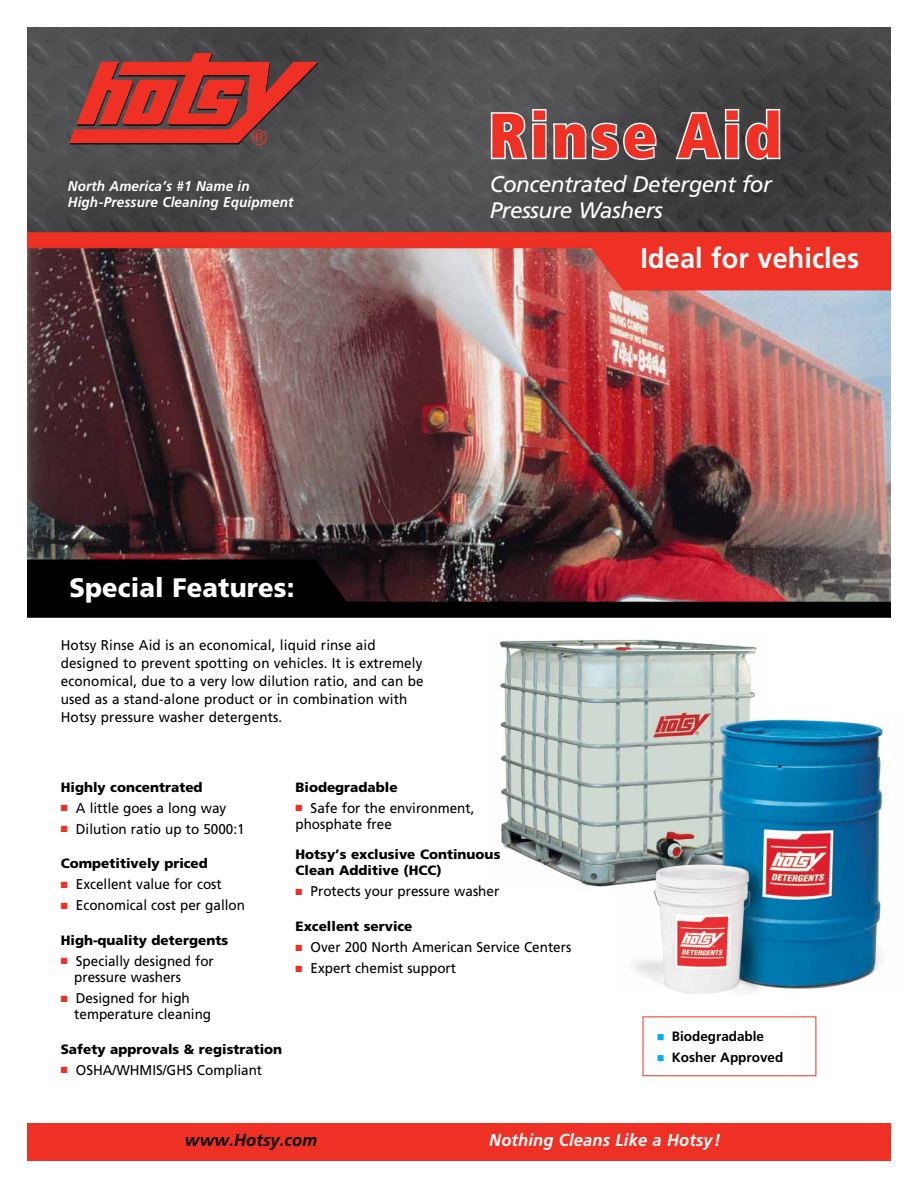
<style>
.page{position:relative;width:918px;height:1188px;background:#fff}
.page>*{position:absolute;margin:0;border:0;box-sizing:border-box;transform-origin:0 0}
.t1{font:900 condensed 63px "Frutiger LT Std";letter-spacing:.05em;color:#ee3124}
.t2{font:700 28.35px "Frutiger LT Std";letter-spacing:.005em;color:#fff;scale:.95 1}
.t3{font:900 26.85px "Frutiger CE";letter-spacing:.005em;color:#fff;scale:.95 1}
.t4{font:italic 22.5px/25.5px "Frutiger LT Std";letter-spacing:-.025em;color:#fff}
.t5{font:italic 700 17.4px "Frutiger LT Std";letter-spacing:.01em;color:#fff;scale:.95 1}
.t6{font:italic 700 17.4px "Frutiger LT Std";letter-spacing:.01em;color:#000;scale:.95 1}
.t7{font:14.1px/18px "Frutiger LT Std";color:#000;scale:.95 1}
.t8{font:italic 700 14.1px/16.5px "Frutiger LT Std";letter-spacing:.01em;color:#fff;scale:.95 1}
.t9{font:900 13.5px/16.5px "Frutiger CE";color:#000}
.t10{font:700 13.5px "Frutiger LT Std";color:#000}
.s1{color:#ee3124}
.s2{color:#00aeef}
</style>
<div class="page">
<img style="left:499px;top:639px;width:258px;height:248px">
<img style="left:614px;top:709px;width:273px;height:285px">
<img style="left:655px;top:720px;width:227px;height:273px">
<hr style="left:626px;top:650px;width:140px;height:1px;background:#fff">
<img style="left:27px;top:291px;width:864px;height:268px">
<img style="left:27px;top:27px;width:864px;height:205px">
<svg style="left:27px;top:559px;width:864px;height:59px;background:#34171a"></svg>
<svg style="left:69px;top:53px;width:250px;height:92px;background:#a13933"></svg>
<svg style="left:27px;top:232px;width:864px;height:59px;background:#c25049"></svg>
<div style="left:27px;top:1123px;width:864px;height:38px;background:#ee3124"></div>
<svg style="left:489px;top:107px;width:169px;height:54px"></svg>
<svg style="left:674px;top:107px;width:108px;height:54px"></svg>
<div style="left:643px;top:1017px;width:173px;height:59px;border:1px solid #ee3124"></div>
<h1 class="t1" style="left:488px;top:97px;width:295px">Rinse Aid</h1>
<p class="t8" style="left:68px;top:178px;width:239px">North America’s #1 Name in<br>High-Pressure Cleaning Equipment</p>
<h3 class="t4" style="left:490px;top:172px;width:284px">Concentrated Detergent for<br>Pressure Washers</h3>
<h2 class="t2" style="left:641px;top:242px;width:231px">Ideal for vehicles</h2>
<h3 class="t3" style="left:69px;top:571px;width:239px">Special Features:</h3>
<p class="t7" style="left:61px;top:637px;width:384px">Hotsy Rinse Aid is an economical, liquid rinse aid designed to prevent spotting on vehicles. It is extremely economical, due to a very low dilution ratio, and can be used as a stand-alone product or in combination with Hotsy pressure washer detergents.</p>
<p class="t9" style="left:61px;top:779px;width:143px">Highly concentrated</p>
<p class="t7" style="left:61px;top:799px;width:176px"><span class="s1">■</span> A little goes a long way</p>
<p class="t7" style="left:61px;top:820px;width:195px"><span class="s1">■</span> Dilution ratio up to 5000:1</p>
<p class="t9" style="left:61px;top:855px;width:149px">Competitively priced</p>
<p class="t7" style="left:61px;top:875px;width:171px"><span class="s1">■</span> Excellent value for cost</p>
<p class="t7" style="left:61px;top:896px;width:195px"><span class="s1">■</span> Economical cost per gallon</p>
<p class="t9" style="left:61px;top:932px;width:169px">High-quality detergents</p>
<p class="t7" style="left:74px;top:953px;width:148px;line-height:16.2px;text-indent:-14px"><span class="s1">■</span> Specially designed for pressure washers</p>
<p class="t7" style="left:74px;top:990px;width:146px;line-height:16.2px;text-indent:-14px"><span class="s1">■</span> Designed for high temperature cleaning</p>
<p class="t9" style="left:61px;top:1041px;width:223px">Safety approvals &amp; registration</p>
<p class="t7" style="left:61px;top:1061px;width:214px"><span class="s1">■</span> OSHA/WHMIS/GHS Compliant</p>
<p class="t9" style="left:296px;top:779px;width:104px">Biodegradable</p>
<p class="t7" style="left:296px;top:800px;width:190px;line-height:16.2px"><span class="s1">■</span> Safe for the environment, phosphate free</p>
<p class="t9" style="left:296px;top:846px;width:206px">Hotsy’s exclusive Continuous<br>Clean Additive (HCC)</p>
<p class="t7" style="left:296px;top:883px;width:216px"><span class="s1">■</span> Protects your pressure washer</p>
<p class="t9" style="left:296px;top:918px;width:119px">Excellent service</p>
<p class="t7" style="left:296px;top:938px;width:292px"><span class="s1">■</span> Over 200 North American Service Centers</p>
<p class="t7" style="left:296px;top:959px;width:171px"><span class="s1">■</span> Expert chemist support</p>
<p class="t10" style="left:657px;top:1028px;width:109px"><span class="s2">■</span> Biodegradable</p>
<p class="t10" style="left:657px;top:1049px;width:128px"><span class="s2">■</span> Kosher Approved</p>
<p class="t6" style="left:185px;top:1130px;width:141px">www.Hotsy.com</p>
<p class="t5" style="left:489px;top:1130px;width:245px">Nothing Cleans Like a Hotsy!</p>
</div>
